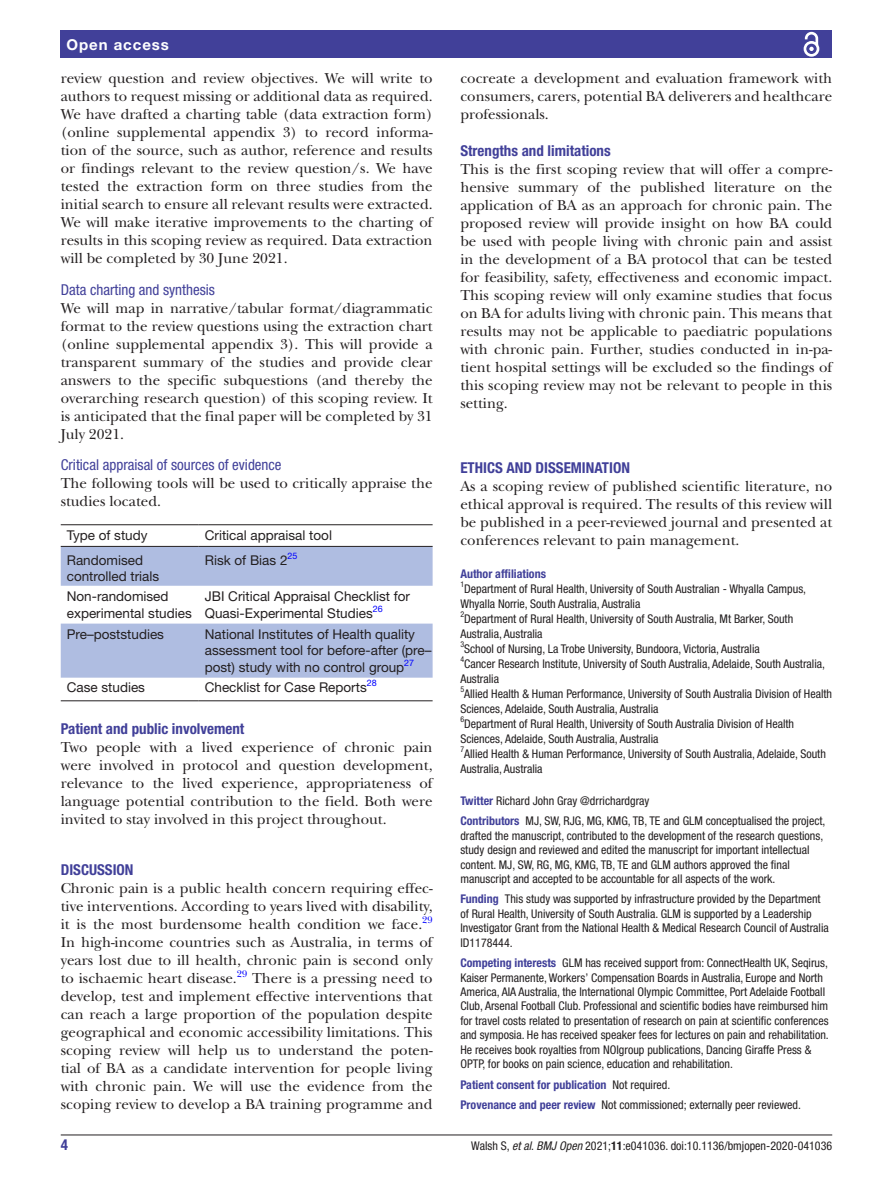
<style>
.page{position:relative;width:893px;height:1191px;background:#fff}
.page>*{position:absolute;margin:0;border:0;box-sizing:border-box;transform-origin:0 0}
.t1{font:15px/18px "New Baskerville";color:#231f20;text-align:justify}
.t2{font:700 condensed 15px "Helvetica Neue LT Std";color:#414099}
.t3{font:condensed 15px "Helvetica Neue LT Std";color:#414099}
.t4{font:700 15px "Helvetica Neue LT Std";letter-spacing:.065em;color:#fff}
.t5{font:13.5px/16.2px "Helvetica Neue LT Std";color:#231f20}
.t6{font:condensed 12px/15px "Helvetica Neue LT Std";color:#231f20}
.t7{font:700 condensed 12px/20.4px "Helvetica Neue LT Std";color:#414099}
.t8{font:9.9px "New Baskerville";color:#00f}
.t9{font:9px "Helvetica Neue LT Std";color:#00f}
.s1{font-weight:700;color:#414099}
.s2{font-weight:400;color:#231f20}
.s3{font-style:italic}
.s4{font-weight:700}
</style>
<div class="page">
<hr style="left:61px;top:1134px;width:771px;height:1px;background:#231f20">
<div style="left:61px;top:31px;width:771px;height:27px;background:#414099"></div>
<svg style="left:803px;top:31px;width:17px;height:26px"></svg>
<svg style="left:61px;top:525px;width:372px;height:153px"></svg>
<svg style="left:61px;top:547px;width:372px;height:130px;fill:#afbde1"></svg>
<hr style="left:61px;top:524px;width:138px;height:1px;background:#231f20">
<hr style="left:61px;top:546px;width:138px;height:1px;background:#231f20">
<hr style="left:199px;top:524px;width:234px;height:1px;background:#231f20">
<hr style="left:199px;top:546px;width:234px;height:1px;background:#231f20">
<hr style="left:61px;top:700px;width:138px;height:1px;background:#231f20">
<hr style="left:199px;top:700px;width:234px;height:1px;background:#231f20">
<p class="t4" style="left:66px;top:35px;width:104px">Open access</p>
<p class="t1" style="left:61px;top:69px;width:373px">review question and review objectives. We will write to authors to request missing or additional data as required.<br>We have drafted a charting table (data extraction form) (online supplemental appendix 3) to record informa&shy;tion of the source, such as author, reference and results or findings relevant to the review question/s. We have tested the extraction form on three studies from the initial search to ensure all relevant results were extracted.<br>We will make iterative improvements to the charting of results in this scoping review as required. Data extraction will be completed by 30 June 2021.</p>
<p class="t3" style="left:61px;top:281px;width:156px">Data charting and synthesis</p>
<p class="t1" style="left:61px;top:299px;width:373px">We will map in narrative/tabular format/diagrammatic format to the review questions using the extraction chart (online supplemental appendix 3). This will provide a transparent summary of the studies and provide clear answers to the specific subquestions (and thereby the overarching research question) of this scoping review. It is anticipated that the final paper will be completed by 31<br>July 2021.</p>
<p class="t3" style="left:61px;top:456px;width:222px">Critical appraisal of sources of evidence</p>
<p class="t1" style="left:61px;top:474px;width:373px">The following tools will be used to critically appraise the studies located.</p>
<p class="t5" style="left:67px;top:527px;width:82px">Type of study</p>
<p class="t5" style="left:205px;top:527px;width:129px">Critical appraisal tool</p>
<p class="t5" style="left:67px;top:552px;width:94px">Randomised controlled trials</p>
<p class="t5" style="left:205px;top:552px;width:94px">Risk of Bias 2<sup>25</sup></p>
<p class="t5" style="left:67px;top:588px;width:127px">Non-randomised experimental studies</p>
<p class="t5" style="left:205px;top:588px;width:207px">JBI Critical Appraisal Checklist for<br>Quasi-Experimental Studies<sup>26</sup></p>
<p class="t5" style="left:67px;top:626px;width:99px">Pre–poststudies</p>
<p class="t5" style="left:205px;top:626px;width:228px">National Institutes of Health quality assessment tool for before-after (pre– post) study with no control group</p>
<p class="t9" style="left:404px;top:657px;width:11px">27</p>
<p class="t5" style="left:67px;top:678px;width:80px">Case studies</p>
<p class="t5" style="left:205px;top:678px;width:173px">Checklist for Case Reports<sup>28</sup></p>
<p class="t2" style="left:61px;top:720px;width:185px">Patient and public involvement</p>
<p class="t1" style="left:61px;top:738px;width:373px">Two people with a lived experience of chronic pain were involved in protocol and question development, relevance to the lived experience, appropriateness of language potential contribution to the field. Both were invited to stay involved in this project throughout.</p>
<p class="t2" style="left:61px;top:860px;width:74px">DISCUSSION</p>
<p class="t1" style="left:61px;top:879px;width:373px">Chronic pain is a public health concern requiring effec&shy;tive interventions. According to years lived with disability, it is the most burdensome health condition we face.</p>
<p class="t8" style="left:422px;top:913px;width:12px">29</p>
<p class="t1" style="left:61px;top:933px;width:373px">In high-income countries such as Australia, in terms of years lost due to ill health, chronic pain is second only to ischaemic heart disease.</p>
<p class="t8" style="left:237px;top:967px;width:12px">29</p>
<p class="t1" style="left:61px;top:969px;width:373px;text-indent:191px">There is a pressing need to develop, test and implement effective interventions that can reach a large proportion of the population despite geographical and economic accessibility limitations. This scoping review will help us to understand the poten&shy;tial of BA as a candidate intervention for people living with chronic pain. We will use the evidence from the scoping review to develop a BA training programme and</p>
<p class="t1" style="left:460px;top:69px;width:373px">cocreate a development and evaluation framework with consumers, carers, potential BA deliverers and healthcare professionals.</p>
<p class="t2" style="left:460px;top:142px;width:152px">Strengths and limitations</p>
<p class="t1" style="left:460px;top:160px;width:373px">This is the first scoping review that will offer a compre&shy;hensive summary of the published literature on the application of BA as an approach for chronic pain. The proposed review will provide insight on how BA could be used with people living with chronic pain and assist in the development of a BA protocol that can be tested for feasibility, safety, effectiveness and economic impact.<br>This scoping review will only examine studies that focus on BA for adults living with chronic pain. This means that results may not be applicable to paediatric populations with chronic pain. Further, studies conducted in in-pa&shy;tient hospital settings will be excluded so the findings of this scoping review may not be relevant to people in this setting.</p>
<p class="t2" style="left:460px;top:458px;width:171px">ETHICS AND DISSEMINATION</p>
<p class="t1" style="left:460px;top:477px;width:373px">As a scoping review of published scientific literature, no ethical approval is required. The results of this review will be published in a peer-reviewed journal and presented at conferences relevant to pain management.</p>
<p class="t6" style="left:460px;top:566px;width:373px"><span class="s1">Author affiliations<br></span><sup>1</sup>Department of Rural Health, University of South Australian - Whyalla Campus, Whyalla Norrie, South Australia, Australia<br><sup>2</sup>Department of Rural Health, University of South Australia, Mt Barker, South Australia, Australia<br><sup>3</sup>School of Nursing, La Trobe University, Bundoora, Victoria, Australia<br><sup>4</sup>Cancer Research Institute, University of South Australia, Adelaide, South Australia, Australia<br><sup>5</sup>Allied Health &amp; Human Performance, University of South Australia Division of Health Sciences, Adelaide, South Australia, Australia<br><sup>6</sup>Department of Rural Health, University of South Australia Division of Health Sciences, Adelaide, South Australia, Australia<br><sup>7</sup>Allied Health &amp; Human Performance, University of South Australia, Adelaide, South Australia, Australia</p>
<p class="t6" style="left:460px;top:790px;width:367px;line-height:20.4px"><span class="s1">Twitter</span> Richard John Gray @drrichardgray<br><span class="s1">Contributors</span> MJ, SW, RJG, MG, KMG, TB, TE and GLM conceptualised the project,</p>
<p class="t6" style="left:460px;top:828px;width:364px;line-height:14.4px">drafted the manuscript, contributed to the development of the research questions, study design and reviewed and edited the manuscript for important intellectual content. MJ, SW, RG, MG, KMG, TB, TE and GLM authors approved the final manuscript and accepted to be accountable for all aspects of the work.</p>
<p class="t6" style="left:460px;top:892px;width:370px;line-height:14.4px"><span class="s1">Funding</span> This study was supported by infrastructure provided by the Department of Rural Health, University of South Australia. GLM is supported by a Leadership Investigator Grant from the National Health &amp; Medical Research Council of Australia ID1178444.</p>
<p class="t6" style="left:460px;top:955px;width:370px;line-height:14.4px"><span class="s1">Competing interests</span> GLM has received support from: ConnectHealth UK, Seqirus, Kaiser Permanente, Workers’ Compensation Boards in Australia, Europe and North America, AIA Australia, the International Olympic Committee, Port Adelaide Football Club, Arsenal Football Club. Professional and scientific bodies have reimbursed him for travel costs related to presentation of research on pain at scientific conferences and symposia. He has received speaker fees for lectures on pain and rehabilitation.<br>He receives book royalties from NOIgroup publications, Dancing Giraffe Press &amp; OPTP, for books on pain science, education and rehabilitation.</p>
<p class="t7" style="left:460px;top:1074px;width:342px">Patient consent for publication <span class="s2">Not required.<br></span>Provenance and peer review <span class="s2">Not commissioned; externally peer reviewed.</span></p>
<p class="t2" style="left:61px;top:1135px;width:9px">4</p>
<p class="t6" style="left:471px;top:1137px;width:362px">Walsh S, <span class="s3">et al</span>. <span class="s3">BMJ Open</span> 2021;<span class="s4">11</span>:e041036. doi:10.1136/bmjopen-2020-041036</p>
</div>
